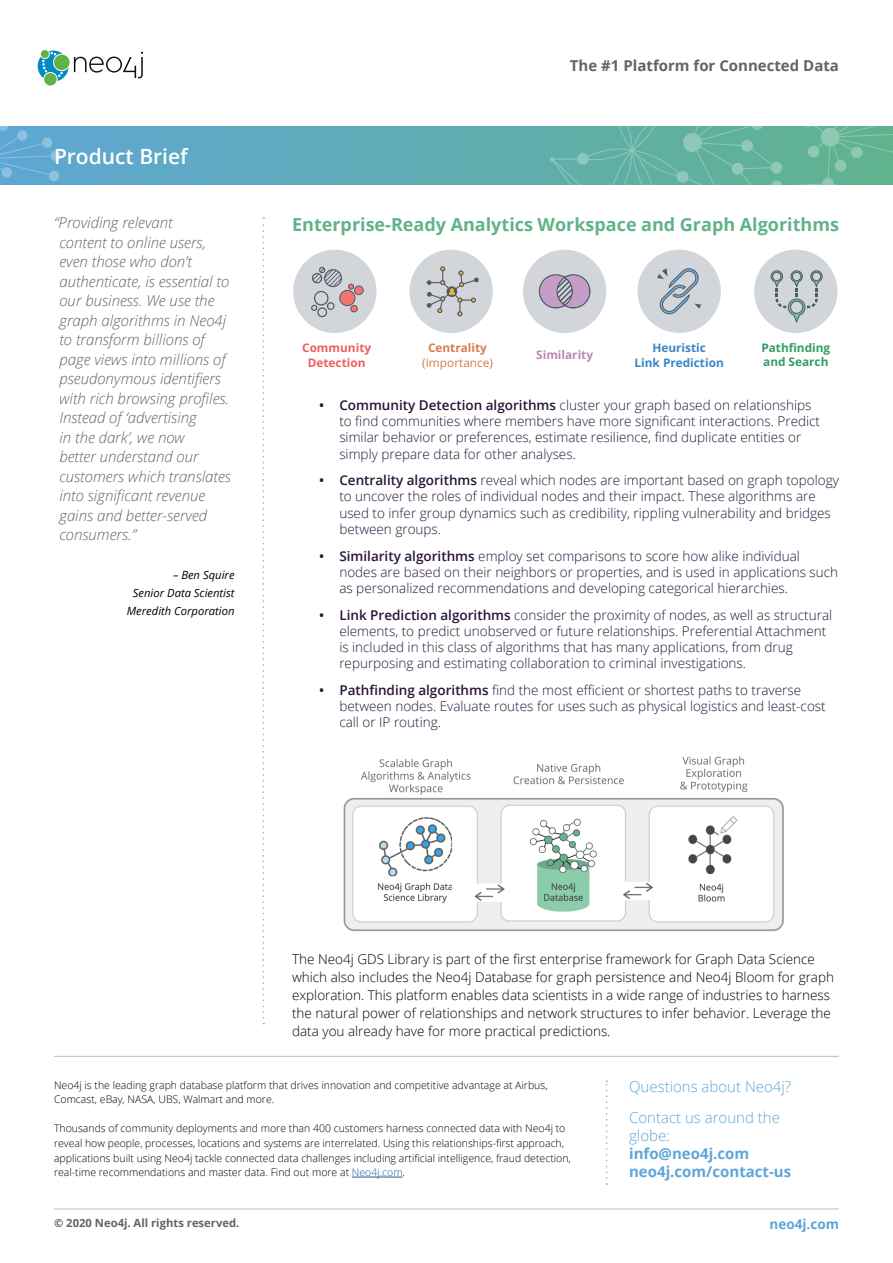
<style>
.page{position:relative;width:893px;height:1263px;background:#fff}
.page>*{position:absolute;margin:0;border:0;box-sizing:border-box;transform-origin:0 0}
.t1{font:600 21px "Open Sans";color:#fff}
.t2{font:700 18px "Open Sans";color:#60b389}
.t3{font:italic 300 15px/19.5px "Open Sans";color:#636466}
.t4{font:300 15px/31.5px "Open Sans";color:#5da5d8}
.t5{font:700 15px/18px "Open Sans";color:#5da5d8}
.t6{font:700 15px "Open Sans";color:#636466}
.t7{font:300 13.5px/16.2px "Open Sans";color:#2a1439}
.t8{font:300 13.5px/18px "Open Sans";color:#000}
.t9{font:700 13.5px "Open Sans";color:#5da5d8}
.t10{font:700 11.85px/14.2px "Open Sans";color:#3b84c5;text-align:center}
.t11{font:700 11.85px/14.2px "Open Sans";color:#329c69}
.t12{font:700 11.85px/14.2px "Open Sans";color:#ee605d;text-align:center}
.t13{font:11.85px "Open Sans";color:#d77b4a}
.t14{font:700 11.85px "Open Sans";color:#d77b4a}
.t15{font:700 11.85px "Open Sans";color:#b588b6}
.t16{font:italic 11.25px/18px "Open Sans";color:#000;text-align:right}
.t17{font:700 11.25px "Open Sans";color:#636466}
.t18{font:300 10.5px/14.7px "Open Sans";color:#000}
.s1{font-weight:600}
.s2{color:#215e9e}
</style>
<div class="page">
<svg style="left:0;top:127px;width:687px;height:57px;background:#5faabd"></svg>
<svg style="left:683px;top:133px;width:19px;height:19px"></svg>
<div style="left:677px;top:171px;width:12px;height:12px;background:#8fc7bb;border-radius:50%"></div>
<svg style="left:550px;top:127px;width:129px;height:57px;background:#64b1a6"></svg>
<svg style="left:687px;top:127px;width:206px;height:58px;background:#67b49a"></svg>
<div style="left:2px;top:167px;width:10px;height:11px;background:#8dc0e0;border-radius:50%"></div>
<div style="left:51px;top:151px;width:10px;height:10px;background:#8dc1de;border-radius:50%"></div>
<div style="left:42px;top:137px;width:10px;height:11px;background:#8dc1de;border-radius:50%"></div>
<div style="left:49px;top:171px;width:10px;height:10px;background:#8dc1de;border-radius:50%"></div>
<svg style="left:0;top:127px;width:51px;height:48px;background:#66abd4"></svg>
<hr style="left:54px;top:1208px;width:785px;height:1px;background:#bcbec0">
<svg style="left:38px;top:51px;width:31px;height:31px"></svg>
<svg style="left:42px;top:52px;width:21px;height:25px"></svg>
<div style="left:54px;top:54px;width:16px;height:17px;background:#62b146;border-radius:50%"></div>
<div style="left:53px;top:54px;width:17px;height:17px;border:1px solid #fff;border-radius:50%"></div>
<div style="left:44px;top:72px;width:13px;height:14px;background:#62b146;border-radius:50%"></div>
<div style="left:43px;top:72px;width:14px;height:14px;border:1px solid #fff;border-radius:50%"></div>
<div style="left:40px;top:50px;width:9px;height:9px;background:#62b146;border-radius:50%"></div>
<div style="left:40px;top:49px;width:10px;height:10px;border:1px solid #fff;border-radius:50%"></div>
<svg style="left:74px;top:52px;width:69px;height:26px"></svg>
<svg style="left:262px;top:217px;width:2px;height:807px"></svg>
<svg style="left:606px;top:1080px;width:1px;height:105px"></svg>
<hr style="left:54px;top:1056px;width:785px;height:1px;background:#bcbec0">
<hr style="left:352px;top:1177px;width:51px;height:1px;background:#215e9e">
<img style="left:343px;top:756px;width:441px;height:176px">
<div style="left:293px;top:250px;width:83px;height:83px;background:#d2d5da;border-radius:50%"></div>
<svg style="left:311px;top:267px;width:53px;height:50px"></svg>
<div style="left:754px;top:250px;width:83px;height:83px;background:#d2d5da;border-radius:50%"></div>
<svg style="left:770px;top:270px;width:53px;height:54px"></svg>
<div style="left:637px;top:250px;width:84px;height:83px;background:#d2d5da;border-radius:50%"></div>
<svg style="left:657px;top:268px;width:44px;height:46px"></svg>
<div style="left:409px;top:250px;width:84px;height:83px;background:#d2d5da;border-radius:50%"></div>
<svg style="left:427px;top:266px;width:52px;height:50px"></svg>
<div style="left:523px;top:250px;width:83px;height:83px;background:#d2d5da;border-radius:50%"></div>
<svg style="left:539px;top:274px;width:51px;height:34px"></svg>
<h1 class="t1" style="left:54px;top:142px;width:135px">Product Brief</h1>
<p class="t3" style="left:59px;top:213px;width:173px;text-indent:-5px">“Providing relevant<br>content to online users, even those who don’t authenticate, is essential to our business. We use the graph algorithms in Neo4j to transform billions of page views into millions of pseudonymous identifiers with rich browsing profiles.<br>Instead of ‘advertising<br>in the dark’, we now<br>better understand our customers which translates into significant revenue gains and better-served consumers.”</p>
<p class="t16" style="left:127px;top:566px;width:109px">– Ben Squire<br>Senior Data Scientist<br>Meredith Corporation</p>
<p class="t6" style="left:570px;top:55px;width:270px">The #1 Platform for Connected Data</p>
<h2 class="t2" style="left:292px;top:211px;width:548px">Enterprise-Ready Analytics Workspace and Graph Algorithms</h2>
<p class="t12" style="left:302px;top:341px;width:71px">Community<br>Detection</p>
<p class="t14" style="left:428px;top:340px;width:60px">Centrality</p>
<p class="t13" style="left:422px;top:354px;width:72px">(Importance)</p>
<p class="t15" style="left:536px;top:347px;width:58px">Similarity</p>
<p class="t10" style="left:635px;top:341px;width:91px">Heuristic<br>Link Prediction</p>
<p class="t11" style="left:761px;top:340px;width:70px">Pathfinding and Search</p>
<p class="t7" style="left:339px;top:396px;width:482px;text-indent:-20px"><span class="s1">• Community Detection algorithms</span> cluster your graph based on relationships to find communities where members have more significant interactions. Predict similar behavior or preferences, estimate resilience, find duplicate entities or simply prepare data for other analyses.</p>
<p class="t7" style="left:339px;top:472px;width:501px;text-indent:-20px"><span class="s1">• Centrality algorithms</span> reveal which nodes are important based on graph topology to uncover the roles of individual nodes and their impact. These algorithms are used to infer group dynamics such as credibility, rippling vulnerability and bridges between groups.</p>
<p class="t7" style="left:339px;top:547px;width:500px;text-indent:-20px"><span class="s1">• Similarity algorithms</span> employ set comparisons to score how alike individual nodes are based on their neighbors or properties, and is used in applications such as personalized recommendations and developing categorical hierarchies.</p>
<p class="t7" style="left:339px;top:606px;width:494px;text-indent:-20px"><span class="s1">• Link Prediction algorithms</span> consider the proximity of nodes, as well as structural elements, to predict unobserved or future relationships. Preferential Attachment is included in this class of algorithms that has many applications, from drug repurposing and estimating collaboration to criminal investigations.</p>
<p class="t7" style="left:339px;top:681px;width:488px;text-indent:-20px"><span class="s1">• Pathfinding algorithms</span> find the most efficient or shortest paths to traverse between nodes. Evaluate routes for uses such as physical logistics and least-cost call or IP routing.</p>
<p class="t8" style="left:292px;top:950px;width:543px">The Neo4j GDS Library is part of the first enterprise framework for Graph Data Science which also includes the Neo4j Database for graph persistence and Neo4j Bloom for graph exploration. This platform enables data scientists in a wide range of industries to harness the natural power of relationships and network structures to infer behavior. Leverage the data you already have for more practical predictions.</p>
<p class="t18" style="left:54px;top:1077px;width:495px">Neo4j is the leading graph database platform that drives innovation and competitive advantage at Airbus,<br>Comcast, eBay, NASA, UBS, Walmart and more.</p>
<p class="t18" style="left:54px;top:1121px;width:518px">Thousands of community deployments and more than 400 customers harness connected data with Neo4j to reveal how people, processes, locations and systems are interrelated. Using this relationships-first approach, applications built using Neo4j tackle connected data challenges including artificial intelligence, fraud detection, real-time recommendations and master data. Find out more at <span class="s2">Neo4j.com</span>.</p>
<p class="t17" style="left:54px;top:1215px;width:187px">© 2020 Neo4j. All rights reserved.</p>
<p class="t4" style="left:629px;top:1070px;width:164px">Questions about Neo4j?<br>Contact us around the</p>
<p class="t4" style="left:629px;top:1120px;width:42px">globe:</p>
<p class="t5" style="left:629px;top:1144px;width:164px">info@neo4j.com neo4j.com/contact-us</p>
<p class="t9" style="left:769px;top:1214px;width:71px">neo4j.com</p>
</div>
